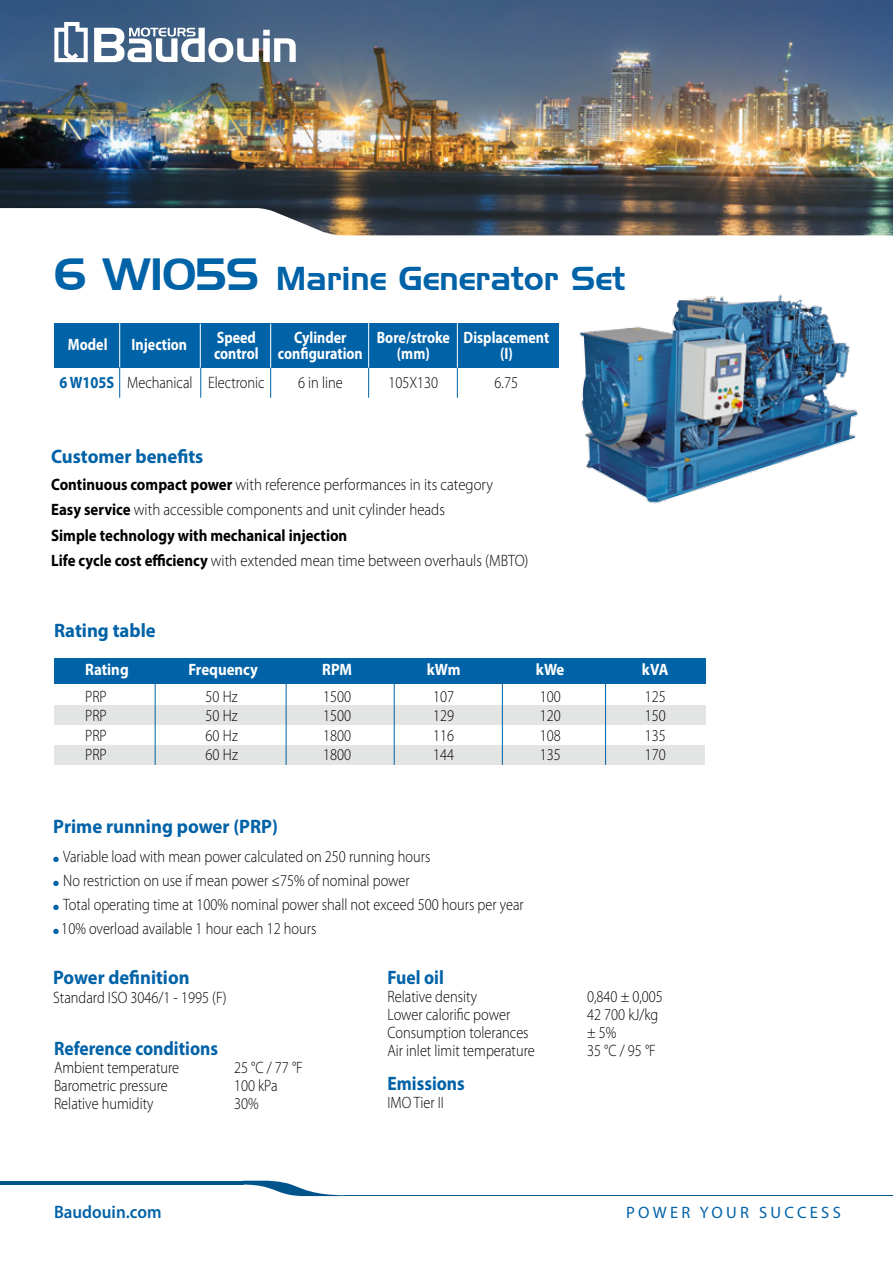
<style>
.page{position:relative;width:893px;height:1263px;background:#fff}
.page>*{position:absolute;margin:0;border:0;box-sizing:border-box;transform-origin:0 0}
.t1{font:33px "Hanzel Normal";color:#0062a7}
.t2{font:700 19.5px "Myriad Pro";color:#0062a7;scale:.96 1}
.t3{font:700 19.5px "Myriad Pro";color:#0062a7;scale:.9 1}
.t4{font:700 19.5px "Myriad Pro";color:#0062a7;scale:.95 1}
.t5{font:600 18px "Myriad Pro";color:#0062a7;scale:.95 1}
.t6{font:300 16.5px "Myriad Pro";color:#000;scale:.87 1}
.t7{font:300 16.5px/25.5px "Myriad Pro";color:#000;scale:.9 1}
.t8{font:700 16.5px "Myriad Pro";color:#fff;scale:.85 1}
.t9{font:700 16.5px "Myriad Pro";color:#fff;scale:.9 1}
.t10{font:16.5px "Myriad Pro";letter-spacing:.2em;color:#0062a7}
.s1{font-size:45px}
.s2{font-weight:700;color:#0062a7}
.s3{font-weight:700}
.s4{color:#0062a7}
</style>
<div class="page">
<div style="left:54px;top:324px;width:505px;height:44px;background:#0062a7"></div>
<div style="left:54px;top:745px;width:651px;height:20px;background:#e3e4e4"></div>
<div style="left:54px;top:705px;width:651px;height:20px;background:#e3e4e4"></div>
<img style="left:0;top:0;width:893px;height:208px">
<svg style="left:0;top:208px;width:893px;height:28px"></svg>
<hr style="left:0;top:1181px;width:243px;height:3px;background:#00548b">
<svg style="left:243px;top:1181px;width:103px;height:15px"></svg>
<hr style="left:346px;top:1195px;width:547px;height:1px;background:#00548b">
<svg style="left:94px;top:28px;width:202px;height:34px"></svg>
<svg style="left:54px;top:22px;width:34px;height:40px"></svg>
<div style="left:54px;top:658px;width:651px;height:26px;background:#0062a7"></div>
<hr style="left:119px;top:318px;width:1px;height:50px;background:#fff">
<hr style="left:200px;top:324px;width:1px;height:50px;background:#fff">
<hr style="left:270px;top:324px;width:1px;height:50px;background:#fff">
<hr style="left:368px;top:321px;width:1px;height:50px;background:#fff">
<hr style="left:457px;top:321px;width:1px;height:50px;background:#fff">
<img style="left:579px;top:294px;width:279px;height:210px">
<hr style="left:119px;top:368px;width:1px;height:30px;background:#0062a7">
<hr style="left:200px;top:368px;width:1px;height:30px;background:#0062a7">
<hr style="left:270px;top:368px;width:1px;height:30px;background:#0062a7">
<hr style="left:368px;top:368px;width:1px;height:30px;background:#0062a7">
<hr style="left:457px;top:368px;width:1px;height:30px;background:#0062a7">
<hr style="left:286px;top:664px;width:1px;height:101px;background:#0062a7">
<hr style="left:155px;top:668px;width:1px;height:97px;background:#0062a7">
<hr style="left:394px;top:668px;width:1px;height:97px;background:#0062a7">
<hr style="left:502px;top:668px;width:1px;height:97px;background:#0062a7">
<hr style="left:605px;top:671px;width:1px;height:94px;background:#0062a7">
<h1 class="t1" style="left:54px;top:259px;width:573px"><span class="s1">6 W105S</span> Marine Generator Set</h1>
<p class="t8" style="left:217px;top:326px;width:48px">Speed</p>
<p class="t8" style="left:294px;top:326px;width:63px">Cylinder</p>
<p class="t8" style="left:377px;top:326px;width:204px">Bore/stroke Displacement</p>
<p class="t8" style="left:214px;top:343px;width:177px">control configuration</p>
<p class="t8" style="left:397px;top:343px;width:40px">(mm)</p>
<p class="t8" style="left:500px;top:343px;width:17px">(I)</p>
<p class="t6" style="left:59px;top:372px;width:237px"><span class="s2">6 W105S</span> Mechanical Electronic</p>
<p class="t6" style="left:298px;top:372px;width:53px">6 in line</p>
<p class="t6" style="left:388px;top:372px;width:59px">105X130</p>
<p class="t6" style="left:495px;top:372px;width:29px">6.75</p>
<p class="t8" style="left:68px;top:333px;width:48px">Model</p>
<p class="t8" style="left:132px;top:333px;width:67px">Injection</p>
<p class="t2" style="left:51px;top:443px;width:160px">Customer benefits</p>
<p class="t7" style="left:51px;top:471px;width:532px"><span class="s3">Continuous compact power</span> with reference performances in its category<br><span class="s3">Easy service</span> with accessible components and unit cylinder heads<br><span class="s3">Simple technology with mechanical injection<br>Life cycle cost efficiency</span> with extended mean time between overhauls (MBTO)</p>
<p class="t2" style="left:54px;top:617px;width:107px">Rating table</p>
<p class="t9" style="left:85px;top:658px;width:50px">Rating</p>
<p class="t9" style="left:188px;top:658px;width:79px">Frequency</p>
<p class="t9" style="left:322px;top:658px;width:35px">RPM</p>
<p class="t9" style="left:427px;top:658px;width:39px">kWm</p>
<p class="t9" style="left:536px;top:658px;width:33px">kWe</p>
<p class="t9" style="left:642px;top:658px;width:31px">kVA</p>
<p class="t6" style="left:85px;top:686px;width:26px">PRP</p>
<p class="t6" style="left:206px;top:686px;width:39px">50 Hz</p>
<p class="t6" style="left:323px;top:686px;width:34px">1500</p>
<p class="t6" style="left:433px;top:686px;width:26px">107</p>
<p class="t6" style="left:540px;top:686px;width:26px">100</p>
<p class="t6" style="left:645px;top:686px;width:26px">125</p>
<p class="t6" style="left:85px;top:706px;width:26px">PRP</p>
<p class="t6" style="left:206px;top:706px;width:39px">50 Hz</p>
<p class="t6" style="left:323px;top:706px;width:34px">1500</p>
<p class="t6" style="left:433px;top:706px;width:26px">129</p>
<p class="t6" style="left:540px;top:706px;width:26px">120</p>
<p class="t6" style="left:645px;top:706px;width:26px">150</p>
<p class="t6" style="left:85px;top:725px;width:26px">PRP</p>
<p class="t6" style="left:206px;top:725px;width:39px">60 Hz</p>
<p class="t6" style="left:323px;top:725px;width:34px">1800</p>
<p class="t6" style="left:433px;top:725px;width:26px">116</p>
<p class="t6" style="left:540px;top:725px;width:26px">108</p>
<p class="t6" style="left:645px;top:725px;width:26px">135</p>
<p class="t6" style="left:85px;top:745px;width:26px">PRP</p>
<p class="t6" style="left:206px;top:745px;width:39px">60 Hz</p>
<p class="t6" style="left:323px;top:745px;width:34px">1800</p>
<p class="t6" style="left:433px;top:745px;width:26px">144</p>
<p class="t6" style="left:540px;top:745px;width:26px">135</p>
<p class="t6" style="left:645px;top:745px;width:26px">170</p>
<p class="t2" style="left:53px;top:814px;width:235px">Prime running power (PRP)</p>
<p class="t6" style="left:53px;top:846px;width:435px"><span class="s4">●</span> Variable load with mean power calculated on 250 running hours</p>
<p class="t6" style="left:53px;top:870px;width:411px"><span class="s4">●</span> No restriction on use if mean power ≤75% of nominal power</p>
<p class="t6" style="left:53px;top:894px;width:542px"><span class="s4">●</span> Total operating time at 100% nominal power shall not exceed 500 hours per year</p>
<p class="t6" style="left:53px;top:918px;width:304px"><span class="s4">●</span> 10% overload available 1 hour each 12 hours</p>
<p class="t4" style="left:53px;top:965px;width:145px">Power definition</p>
<p class="t6" style="left:53px;top:988px;width:201px">Standard ISO 3046/1 - 1995 (F)</p>
<p class="t3" style="left:54px;top:1035px;width:184px">Reference conditions</p>
<p class="t6" style="left:54px;top:1057px;width:145px">Ambient temperature</p>
<p class="t6" style="left:234px;top:1057px;width:81px">25 °C / 77 °F</p>
<p class="t6" style="left:54px;top:1075px;width:132px">Barometric pressure</p>
<p class="t6" style="left:234px;top:1075px;width:52px">100 kPa</p>
<p class="t6" style="left:54px;top:1093px;width:116px">Relative humidity</p>
<p class="t6" style="left:234px;top:1093px;width:30px">30%</p>
<p class="t3" style="left:387px;top:965px;width:64px">Fuel oil</p>
<p class="t6" style="left:387px;top:986px;width:104px">Relative density</p>
<p class="t6" style="left:587px;top:986px;width:89px">0,840 ± 0,005</p>
<p class="t6" style="left:387px;top:1004px;width:143px">Lower calorific power</p>
<p class="t6" style="left:587px;top:1004px;width:84px">42 700 kJ/kg</p>
<p class="t6" style="left:387px;top:1022px;width:164px">Consumption tolerances</p>
<p class="t6" style="left:587px;top:1022px;width:35px">± 5%</p>
<p class="t6" style="left:387px;top:1040px;width:171px">Air inlet limit temperature</p>
<p class="t6" style="left:587px;top:1040px;width:81px">35 °C / 95 °F</p>
<p class="t3" style="left:387px;top:1071px;width:87px">Emissions</p>
<p class="t6" style="left:387px;top:1093px;width:66px">IMO Tier II</p>
<p class="t5" style="left:54px;top:1200px;width:115px">Baudouin.com</p>
<p class="t10" style="left:626px;top:1202px;width:216px">POWER YOUR SUCCESS</p>
</div>
